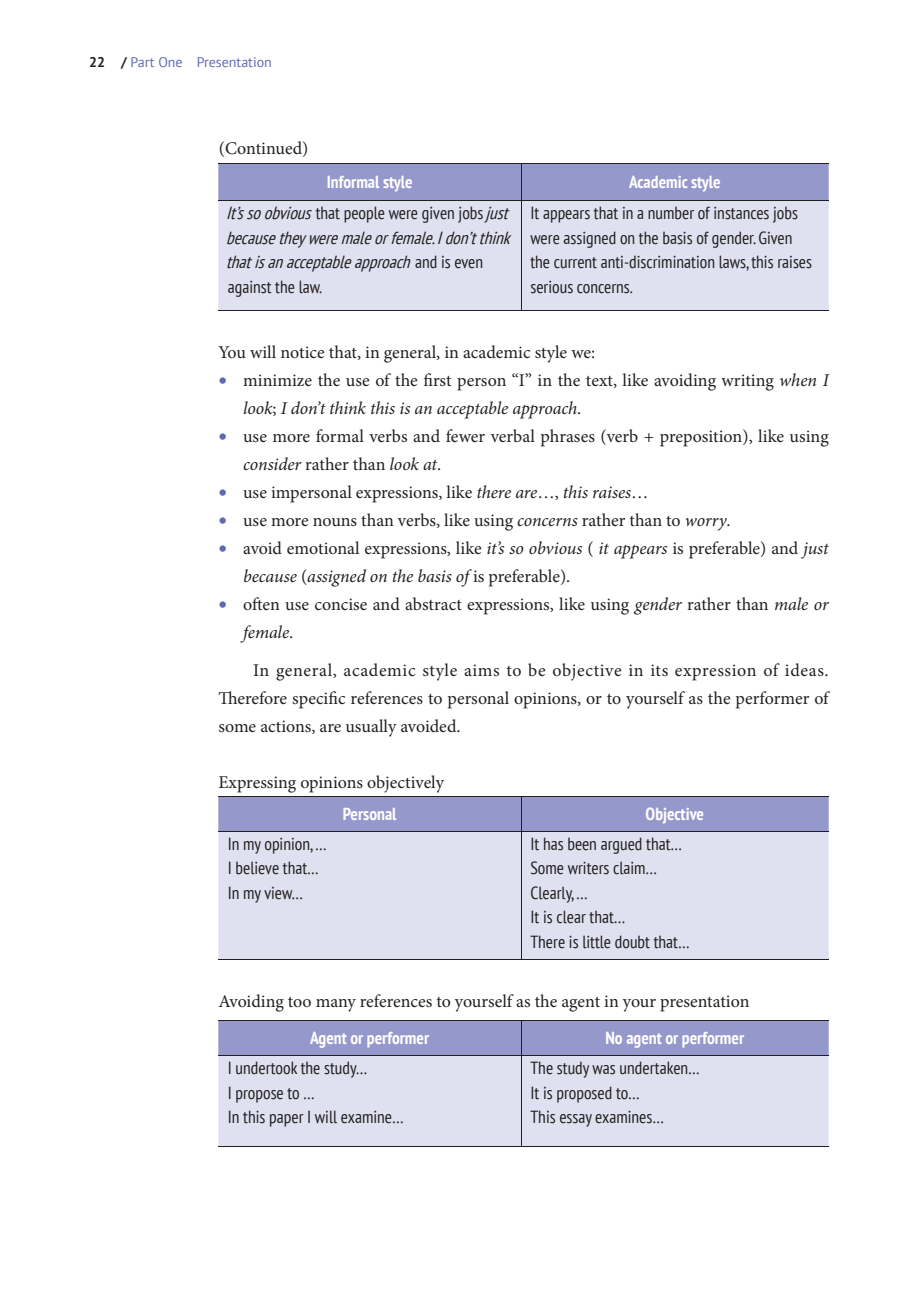
<style>
.page{position:relative;width:918px;height:1290px;background:#fff}
.page>*{position:absolute;margin:0;border:0;box-sizing:border-box;transform-origin:0 0}
.t1{font:17.85px/28px "Minion Pro";color:#231f20}
.t2{font:condensed 17.5px/24.5px "PT Sans";color:#231f20}
.t3{font:italic condensed 17.5px/24.5px "PT Sans";color:#231f20}
.t4{font:700 condensed 17.5px "PT Sans";color:#fff}
.t5{font:14px "PT Sans";color:#5f6ab1}
.s1{font-weight:700;color:#231f20}
.s2{font-style:normal}
.s3{font-family:"Univers";font-weight:300;font-size:17.5px;color:#5f6ab1}
.s4{font-style:italic}
</style>
<div class="page">
<div style="left:218px;top:164px;width:610px;height:37px;background:#9598cb"></div>
<div style="left:218px;top:202px;width:610px;height:108px;background:#dfe0f0"></div>
<hr style="left:218px;top:163px;width:303px;height:1px;background:#231f20">
<hr style="left:521px;top:163px;width:307px;height:1px;background:#231f20">
<hr style="left:218px;top:310px;width:303px;height:1px;background:#231f20">
<hr style="left:521px;top:310px;width:307px;height:1px;background:#231f20">
<hr style="left:521px;top:164px;width:1px;height:37px;background:#231f20">
<hr style="left:218px;top:201px;width:303px;height:1px;background:#231f20">
<hr style="left:521px;top:201px;width:307px;height:1px;background:#231f20">
<hr style="left:521px;top:201px;width:1px;height:109px;background:#231f20">
<div style="left:218px;top:797px;width:610px;height:34px;background:#9598cb"></div>
<div style="left:218px;top:832px;width:610px;height:127px;background:#dfe0f0"></div>
<hr style="left:218px;top:959px;width:303px;height:1px;background:#231f20">
<hr style="left:521px;top:959px;width:307px;height:1px;background:#231f20">
<hr style="left:218px;top:796px;width:303px;height:1px;background:#231f20">
<hr style="left:521px;top:797px;width:1px;height:34px;background:#231f20">
<hr style="left:521px;top:796px;width:307px;height:1px;background:#231f20">
<hr style="left:218px;top:831px;width:303px;height:1px;background:#231f20">
<hr style="left:521px;top:831px;width:1px;height:128px;background:#231f20">
<hr style="left:521px;top:831px;width:307px;height:1px;background:#231f20">
<div style="left:218px;top:1021px;width:610px;height:34px;background:#9598cb"></div>
<div style="left:218px;top:1056px;width:610px;height:90px;background:#dfe0f0"></div>
<hr style="left:218px;top:1146px;width:303px;height:1px;background:#231f20">
<hr style="left:521px;top:1146px;width:307px;height:1px;background:#231f20">
<hr style="left:218px;top:1020px;width:303px;height:1px;background:#231f20">
<hr style="left:521px;top:1021px;width:1px;height:34px;background:#231f20">
<hr style="left:521px;top:1020px;width:307px;height:1px;background:#231f20">
<hr style="left:218px;top:1055px;width:303px;height:1px;background:#231f20">
<hr style="left:521px;top:1055px;width:1px;height:91px;background:#231f20">
<hr style="left:521px;top:1055px;width:307px;height:1px;background:#231f20">
<p class="t5" style="left:89px;top:53px;width:184px"><span class="s1">22 /</span> Part One Presentation</p>
<p class="t1" style="left:219px;top:134px;width:91px">(Continued)</p>
<p class="t4" style="left:327px;top:171px;width:87px">Informal style</p>
<p class="t4" style="left:629px;top:171px;width:93px">Academic style</p>
<p class="t3" style="left:226px;top:201px;width:291px">It’ssoobvious<span class="s2">that people were given jobs</span> just becausetheyweremaleorfemale.Idon’tthink thatisanacceptableapproach <span class="s2">a n d i s e v e n against the law.</span></p>
<p class="t2" style="left:530px;top:201px;width:283px">It appears that in a number of instances jobs were assigned on the basis of gender. Given the current anti-discrimination laws, this raises serious concerns.</p>
<p class="t1" style="left:218px;top:339px;width:378px">You will notice that, in general, in academic style we:</p>
<p class="t1" style="left:243px;top:367px;width:587px;text-indent:-25px"><span class="s3">•</span> minimize the use of the first person “I” in the text, like avoiding writing <span class="s4">when I look</span>; <span class="s4">I don’t think this is an acceptable approach</span>.</p>
<p class="t1" style="left:243px;top:423px;width:587px;text-indent:-25px"><span class="s3">•</span> use more formal verbs and fewer verbal phrases (verb + preposition), like using <span class="s4">consider</span> rather than <span class="s4">look at</span>.</p>
<p class="t1" style="left:218px;top:479px;width:432px"><span class="s3">•</span> use impersonal expressions, like <span class="s4">there are</span>…, <span class="s4">this raises</span>…</p>
<p class="t1" style="left:218px;top:507px;width:514px"><span class="s3">•</span> use more nouns than verbs, like using <span class="s4">concerns</span> rather than to <span class="s4">worry</span>.</p>
<p class="t1" style="left:243px;top:535px;width:587px;text-indent:-25px"><span class="s3">•</span> avoid emotional expressions, like <span class="s4">it’s so obvious</span> ( <span class="s4">it appears</span> is preferable) and <span class="s4">just because</span> (<span class="s4">assigned on the basis of</span> is preferable).</p>
<p class="t1" style="left:243px;top:591px;width:587px;text-indent:-25px"><span class="s3">•</span> often use concise and abstract expressions, like using <span class="s4">gender</span> rather than <span class="s4">male or female</span>.</p>
<p class="t1" style="left:218px;top:656px;width:612px;text-align:justify;text-indent:35px">In general, academic style aims to be objective in its expression of ideas.<br>Therefore specific references to personal opinions, or to yourself as the performer of some actions, are usually avoided.</p>
<p class="t1" style="left:218px;top:768px;width:227px">Expressing opinions objectively</p>
<p class="t4" style="left:343px;top:802px;width:55px">Personal</p>
<p class="t4" style="left:645px;top:802px;width:60px">Objective</p>
<p class="t2" style="left:228px;top:831px;width:100px">In my opinion, …<br>I believe that…<br>In my view…</p>
<p class="t2" style="left:530px;top:831px;width:161px">It has been argued that…<br>Some writers claim…<br>Clearly, …<br>It is clear that…<br>There is little doubt that…</p>
<p class="t1" style="left:218px;top:988px;width:533px">Avoiding too many references to yourself as the agent in your presentation</p>
<p class="t4" style="left:310px;top:1026px;width:121px">Agent or performer</p>
<p class="t4" style="left:605px;top:1026px;width:140px">No agent or performer</p>
<p class="t2" style="left:228px;top:1055px;width:177px">I undertook the study…<br>I propose to …<br>In this paper I will examine…</p>
<p class="t2" style="left:530px;top:1055px;width:171px">The study was undertaken…<br>It is proposed to…<br>This essay examines…</p>
</div>
